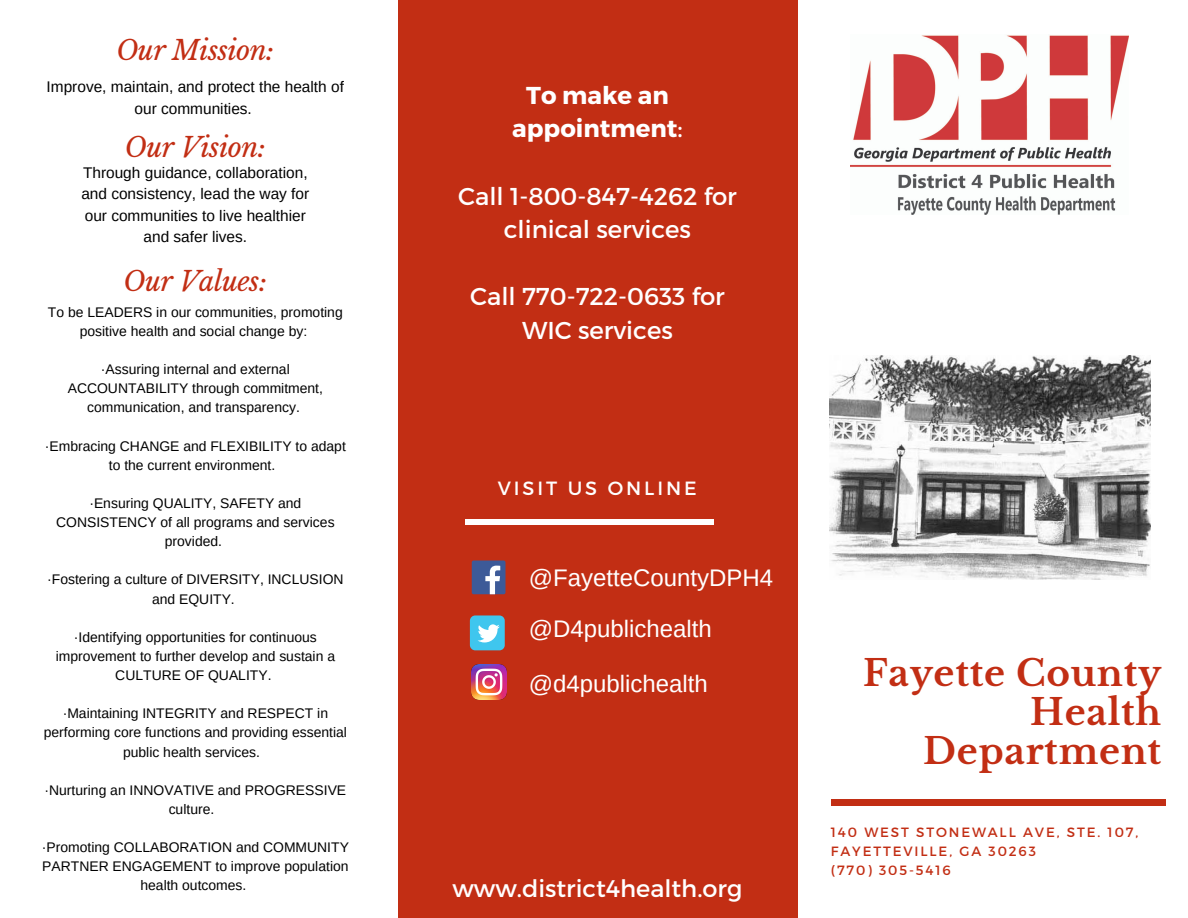
<style>
.page{position:relative;width:1188px;height:918px;background:#fff}
.page>*{position:absolute;margin:0;border:0;box-sizing:border-box;transform-origin:0 0}
.t1{font:700 35.85px/39.5px "Libre Baskerville";letter-spacing:.02em;color:#c22e14;text-align:right}
.t2{font:italic 27px "Libre Baskerville";letter-spacing:-.02em;color:#c22e14}
.t3{font:24.45px/33.6px "Montserrat";color:#fff;text-align:center}
.t4{font:700 24.45px/33.6px "Montserrat";color:#fff;text-align:center}
.t5{font:24px "Arimo";color:#fff}
.t6{font:24px "Montserrat";color:#fff}
.t7{font:19.2px "Montserrat";letter-spacing:.15em;color:#fff}
.t8{font:15.45px/21.1px "Arimo";color:#000;text-align:center}
.t9{font:13.95px/19.2px "Arimo";color:#000;text-align:center}
.t10{font:13.5px/18.6px "Montserrat";letter-spacing:.14em;color:#c22e14}
.s1{font-weight:400}
</style>
<div class="page">
<div style="left:398px;top:0;width:399px;height:918px;background:#c22e14"></div>
<div style="left:831px;top:799px;width:335px;height:7px;background:#c22e14"></div>
<div style="left:465px;top:519px;width:249px;height:5px;background:#fff"></div>
<div style="left:472px;top:561px;width:34px;height:33px;background:#3d5a98;border-radius:2px"></div>
<svg style="left:485px;top:566px;width:15px;height:28px"></svg>
<div style="left:470px;top:615px;width:35px;height:35px;background:#3fc6ee;border-radius:5px"></div>
<svg style="left:478px;top:624px;width:22px;height:18px"></svg>
<img style="left:472px;top:664px;width:35px;height:35px">
<img style="left:829px;top:355px;width:321px;height:224px">
<img style="left:851px;top:35px;width:278px;height:179px">
<p class="t2" style="left:116px;top:33px;width:160px">Our Mission:</p>
<p class="t8" style="left:47px;top:76px;width:299px">Improve, maintain, and protect the health of our communities.</p>
<p class="t2" style="left:125px;top:131px;width:143px">Our Vision:</p>
<p class="t8" style="left:81px;top:162px;width:229px">Through guidance, collaboration, and consistency, lead the way for our communities to live healthier and safer lives.</p>
<p class="t2" style="left:124px;top:265px;width:145px">Our Values:</p>
<p class="t9" style="left:48px;top:302px;width:296px">To be LEADERS in our communities, promoting positive health and social change by:</p>
<p class="t9" style="left:68px;top:360px;width:257px">·Assuring internal and external<br>ACCOUNTABILITY through commitment, communication, and transparency.</p>
<p class="t9" style="left:45px;top:436px;width:302px">·Embracing CHANGE and FLEXIBILITY to adapt to the current environment.</p>
<p class="t9" style="left:56px;top:494px;width:280px">·Ensuring QUALITY, SAFETY and<br>CONSISTENCY of all programs and services provided.</p>
<p class="t9" style="left:47px;top:570px;width:298px">·Fostering a culture of DIVERSITY, INCLUSION and EQUITY.</p>
<p class="t9" style="left:56px;top:627px;width:281px">·Identifying opportunities for continuous improvement to further develop and sustain a<br>CULTURE OF QUALITY.</p>
<p class="t9" style="left:44px;top:704px;width:305px">·Maintaining INTEGRITY and RESPECT in performing core functions and providing essential public health services.</p>
<p class="t9" style="left:45px;top:780px;width:303px">·Nurturing an INNOVATIVE and PROGRESSIVE culture.</p>
<p class="t9" style="left:42px;top:838px;width:309px">·Promoting COLLABORATION and COMMUNITY<br>PARTNER ENGAGEMENT to improve population health outcomes.</p>
<p class="t4" style="left:512px;top:77px;width:172px">To make an appointment<span class="s1">:</span></p>
<p class="t3" style="left:458px;top:178px;width:280px">Call 1-800-847-4262 for clinical services</p>
<p class="t3" style="left:470px;top:278px;width:256px">Call 770-722-0633 for<br>WIC services</p>
<p class="t7" style="left:498px;top:476px;width:200px">VISIT US ONLINE</p>
<p class="t5" style="left:529px;top:565px;width:246px">@FayetteCountyDPH4</p>
<p class="t5" style="left:529px;top:615px;width:185px">@D4publichealth</p>
<p class="t5" style="left:529px;top:670px;width:181px">@d4publichealth</p>
<p class="t6" style="left:453px;top:873px;width:291px">www.district4health.org</p>
<p class="t1" style="left:863px;top:653px;width:300px">Fayette County<br>Health<br>Department</p>
<p class="t10" style="left:831px;top:823px;width:309px">140 WEST STONEWALL AVE, STE. 107,<br>FAYETTEVILLE, GA 30263</p>
<p class="t10" style="left:831px;top:860px;width:121px">(770) 305-5416</p>
</div>
